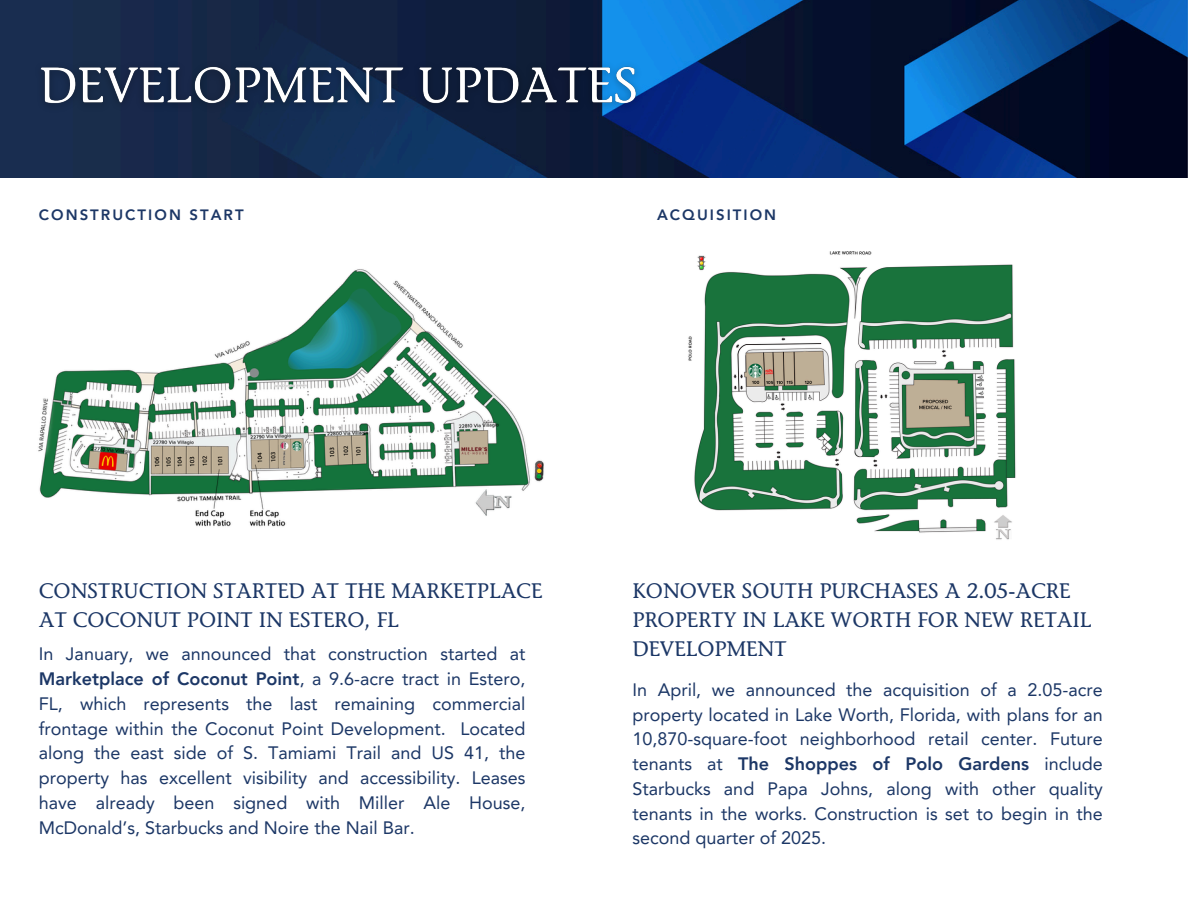
<style>
.page{position:relative;width:1188px;height:918px;background:#fff}
.page>*{position:absolute;margin:0;border:0;box-sizing:border-box;transform-origin:0 0}
.t1{font:500 21px/29.2px "Stone Informal Std";color:#1c3766}
.t2{font:18px/24.8px "Avenir LT Pro";color:#1c3766;text-align:justify}
.t3{font:800 15px "Avenir LT Pro";letter-spacing:.135em;color:#1c3766}
.s1{font-weight:800}
</style>
<div class="page">
<img style="left:0;top:0;width:1188px;height:178px">
<img style="left:688px;top:251px;width:328px;height:289px">
<img style="left:38px;top:269px;width:506px;height:258px">
<img style="left:27px;top:55px;width:622px;height:64px">
<p class="t3" style="left:39px;top:209px;width:206px">CONSTRUCTION START</p>
<h3 class="t3" style="left:657px;top:209px;width:121px">ACQUISITION</h3>
<p class="t1" style="left:39px;top:578px;width:505px">CONSTRUCTION STARTED AT THE MARKETPLACE<br>AT COCONUT POINT IN ESTERO, FL</p>
<p class="t2" style="left:39px;top:643px;width:488px">In January, we announced that construction started at <span class="s1">Marketplace of Coconut Point</span>, a 9.6-acre tract in Estero, FL, which represents the last remaining commercial frontage within the Coconut Point Development. Located along the east side of S. Tamiami Trail and US 41, the property has excellent visibility and accessibility. Leases have already been signed with Miller Ale House, McDonald’s, Starbucks and Noire the Nail Bar.</p>
<h2 class="t1" style="left:632px;top:578px;width:461px">KONOVER SOUTH PURCHASES A 2.05-ACRE<br>PROPERTY IN LAKE WORTH FOR NEW RETAIL<br>DEVELOPMENT</h2>
<p class="t2" style="left:632px;top:679px;width:472px">In April, we announced the acquisition of a 2.05-acre property located in Lake Worth, Florida, with plans for an 10,870-square-foot neighborhood retail center. Future tenants at <span class="s1">The Shoppes of Polo Gardens</span> include Starbucks and Papa Johns, along with other quality tenants in the works. Construction is set to begin in the second quarter of 2025.</p>
</div>
